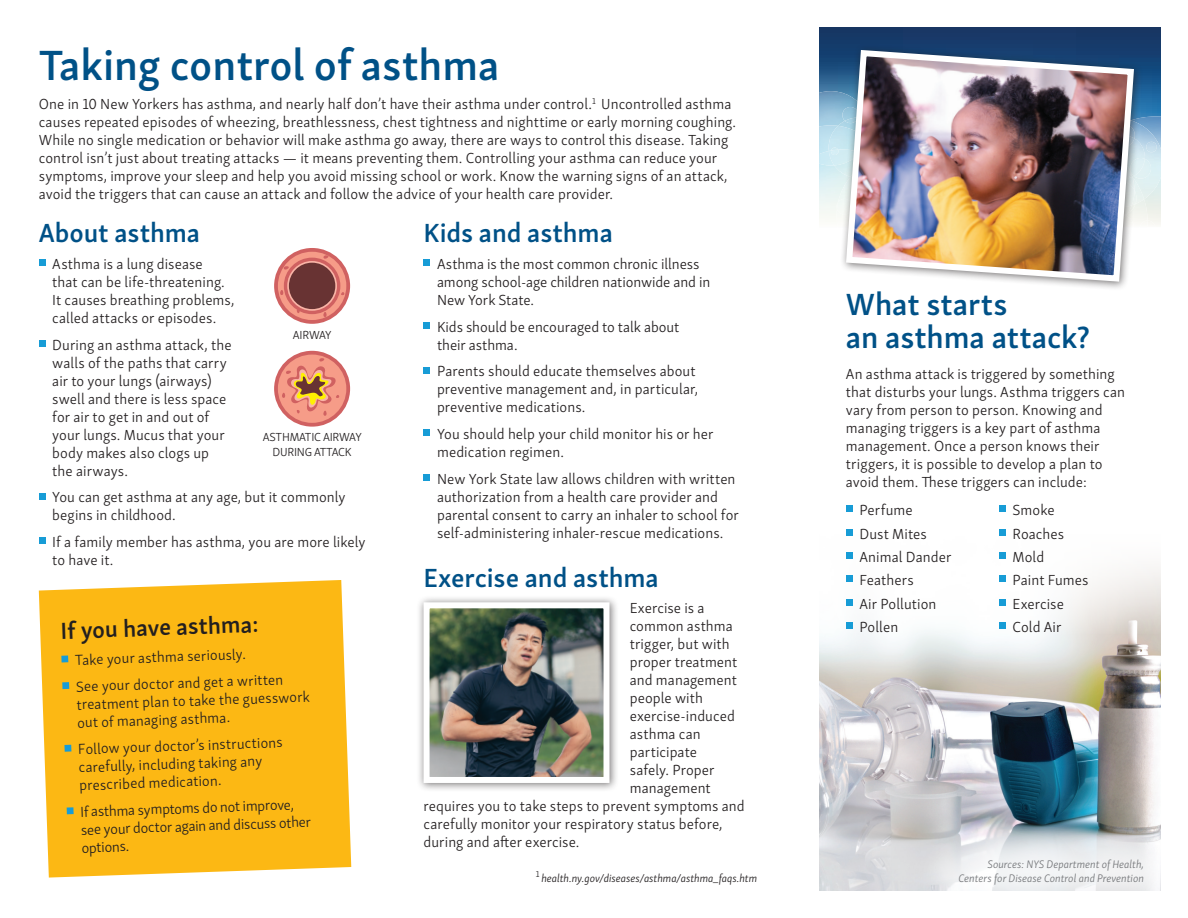
<style>
.page{position:relative;width:1188px;height:918px;background:#fff}
.page>*{position:absolute;margin:0;border:0;box-sizing:border-box;transform-origin:0 0}
.t1{font:600 43.5px "Skolar Sans Latn";color:#005187}
.headline{font:600 31.5px/33px "Skolar Sans Latn";color:#005187}
.headline-2{font:600 27px "Skolar Sans Latn";letter-spacing:-.005em;color:#005187}
.headline-3{font:600 24px "Skolar Sans Latn";color:#231f20}
.Body_Bullet{font:300 15px/18px "Skolar Sans Latn";letter-spacing:.005em;color:#231f20}
.Body{font:300 15px/18px "Skolar Sans Latn";letter-spacing:.005em;color:#231f20}
.t2{font:300 12px "Skolar Sans Latn";letter-spacing:-.02em;color:#231f20}
.t3{font:italic 300 11.25px/13.5px "Skolar Sans Latn";color:#76787b;text-align:right}
.t4{font:italic 300 11.25px "Skolar Sans Latn";color:#231f20}
</style>
<div class="page">
<img style="left:819px;top:733px;width:335px;height:158px">
<div style="left:743px;top:191px;width:445px;height:542px;background:#fff;opacity:.75"></div>
<div style="left:846px;top:505px;width:7px;height:7px;background:#179cd6"></div>
<div style="left:846px;top:529px;width:7px;height:7px;background:#179cd6"></div>
<div style="left:846px;top:552px;width:7px;height:7px;background:#179cd6"></div>
<div style="left:846px;top:576px;width:7px;height:6px;background:#179cd6"></div>
<div style="left:846px;top:599px;width:7px;height:7px;background:#179cd6"></div>
<div style="left:846px;top:622px;width:7px;height:7px;background:#179cd6"></div>
<div style="left:999px;top:505px;width:7px;height:7px;background:#179cd6"></div>
<div style="left:999px;top:529px;width:7px;height:7px;background:#179cd6"></div>
<div style="left:999px;top:552px;width:7px;height:7px;background:#179cd6"></div>
<div style="left:999px;top:576px;width:7px;height:6px;background:#179cd6"></div>
<div style="left:999px;top:599px;width:7px;height:7px;background:#179cd6"></div>
<div style="left:999px;top:622px;width:7px;height:7px;background:#179cd6"></div>
<div style="left:39px;top:259px;width:7px;height:7px;background:#179cd6"></div>
<div style="left:39px;top:340px;width:7px;height:7px;background:#179cd6"></div>
<div style="left:39px;top:493px;width:7px;height:6px;background:#179cd6"></div>
<div style="left:39px;top:537px;width:7px;height:7px;background:#179cd6"></div>
<div style="left:424px;top:259px;width:6px;height:7px;background:#179cd6"></div>
<div style="left:424px;top:322px;width:6px;height:7px;background:#179cd6"></div>
<svg style="left:424px;top:367px;width:6px;height:6px"></svg>
<div style="left:424px;top:429px;width:6px;height:7px;background:#179cd6"></div>
<div style="left:424px;top:474px;width:6px;height:7px;background:#179cd6"></div>
<svg style="left:819px;top:27px;width:342px;height:201px;background:#5b7d9e"></svg>
<div style="left:839px;top:43px;width:304px;height:248px;background:#231f20;opacity:.6"></div>
<img style="left:843px;top:47px;width:294px;height:238px">
<svg style="left:39px;top:580px;width:312px;height:298px;background:#fcbc23"></svg>
<div style="left:61px;top:656px;width:7px;height:6px;background:#179cd6"></div>
<div style="left:62px;top:682px;width:7px;height:7px;background:#179cd6"></div>
<div style="left:64px;top:745px;width:7px;height:7px;background:#179cd6"></div>
<div style="left:67px;top:807px;width:7px;height:7px;background:#179cd6"></div>
<div style="left:416px;top:595px;width:203px;height:197px;background:#231f20;opacity:.6"></div>
<img style="left:431px;top:609px;width:172px;height:167px">
<div style="left:424px;top:602px;width:186px;height:181px;border:6px solid #fff"></div>
<svg style="left:274px;top:248px;width:76px;height:76px"></svg>
<div style="left:278px;top:252px;width:68px;height:68px;background:#f69c88;border-radius:50%"></div>
<div style="left:284px;top:258px;width:56px;height:56px;background:#d06161;border-radius:50%"></div>
<svg style="left:287px;top:261px;width:50px;height:50px"></svg>
<div style="left:289px;top:263px;width:46px;height:46px;background:#683333;border-radius:50%"></div>
<svg style="left:283px;top:266px;width:7px;height:5px"></svg>
<svg style="left:323px;top:255px;width:7px;height:4px"></svg>
<svg style="left:280px;top:290px;width:4px;height:5px"></svg>
<svg style="left:341px;top:291px;width:5px;height:5px"></svg>
<svg style="left:323px;top:310px;width:5px;height:7px"></svg>
<svg style="left:274px;top:351px;width:76px;height:76px"></svg>
<div style="left:278px;top:355px;width:68px;height:68px;background:#f69c88;border-radius:50%"></div>
<div style="left:915px;top:815px;width:273px;height:103px;background:#fff;opacity:.8"></div>
<svg style="left:281px;top:357px;width:59px;height:59px"></svg>
<p class="t1" style="left:39px;top:31px;width:462px">Taking control of asthma</p>
<p class="Body" style="left:39px;top:94px;width:699px">One in 10 New Yorkers has asthma, and nearly half don’t have their asthma under control.<sup>1</sup> Uncontrolled asthma causes repeated episodes of wheezing, breathlessness, chest tightness and nighttime or early morning coughing.<br>While no single medication or behavior will make asthma go away, there are ways to control this disease. Taking control isn’t just about treating attacks — it means preventing them. Controlling your asthma can reduce your symptoms, improve your sleep and help you avoid missing school or work. Know the warning signs of an attack, avoid the triggers that can cause an attack and follow the advice of your health care provider.</p>
<p class="headline-2" style="left:39px;top:212px;width:163px">About asthma</p>
<p class="Body_Bullet" style="left:52px;top:254px;width:184px">Asthma is a lung disease<br>that can be life-threatening.<br>It causes breathing problems, called attacks or episodes.</p>
<p class="Body_Bullet" style="left:52px;top:335px;width:181px">During an asthma attack, the walls of the paths that carry air to your lungs (airways) swell and there is less space for air to get in and out of your lungs. Mucus that your body makes also clogs up the airways.</p>
<p class="Body_Bullet" style="left:52px;top:487px;width:295px">You can get asthma at any age, but it commonly begins in childhood.</p>
<p class="Body_Bullet" style="left:52px;top:532px;width:315px">If a family member has asthma, you are more likely to have it.</p>
<p class="t2" style="left:293px;top:326px;width:40px">AIRWAY</p>
<p class="t2" style="left:263px;top:428px;width:100px">ASTHMATIC AIRWAY</p>
<p class="t2" style="left:273px;top:443px;width:81px">DURING ATTACK</p>
<p class="headline-3" style="left:60px;top:612px;width:200px;rotate:-2deg">If you have asthma:</p>
<p class="Body_Bullet" style="left:75px;top:650px;width:172px;rotate:-2deg">Take your asthma seriously.</p>
<p class="Body_Bullet" style="left:76px;top:676px;width:235px;rotate:-2deg">See your doctor and get a written treatment plan to take the guesswork out of managing asthma.</p>
<p class="Body_Bullet" style="left:78px;top:739px;width:206px;rotate:-2deg">Follow your doctor’s instructions carefully, including taking any prescribed medication.</p>
<p class="Body_Bullet" style="left:80px;top:802px;width:232px;rotate:-2deg">If asthma symptoms do not improve, see your doctor again and discuss other options.</p>
<p class="headline-2" style="left:424px;top:212px;width:191px">Kids and asthma</p>
<p class="Body_Bullet" style="left:437px;top:254px;width:275px">Asthma is the most common chronic illness among school-age children nationwide and in<br>New York State.</p>
<p class="Body_Bullet" style="left:437px;top:317px;width:244px">Kids should be encouraged to talk about their asthma.</p>
<p class="Body_Bullet" style="left:437px;top:361px;width:263px">Parents should educate themselves about preventive management and, in particular, preventive medications.</p>
<p class="Body_Bullet" style="left:437px;top:424px;width:278px">You should help your child monitor his or her medication regimen.</p>
<p class="Body_Bullet" style="left:437px;top:469px;width:303px">New York State law allows children with written authorization from a health care provider and parental consent to carry an inhaler to school for self-administering inhaler-rescue medications.</p>
<p class="headline-2" style="left:424px;top:556px;width:237px">Exercise and asthma</p>
<p class="Body" style="left:630px;top:598px;width:76px">Exercise is a</p>
<p class="Body" style="left:630px;top:616px;width:105px">common asthma</p>
<p class="Body" style="left:630px;top:634px;width:101px">trigger, but with</p>
<p class="Body" style="left:630px;top:652px;width:109px">proper treatment</p>
<p class="Body" style="left:630px;top:670px;width:109px">and management</p>
<p class="Body" style="left:630px;top:688px;width:75px">people with</p>
<p class="Body" style="left:630px;top:706px;width:107px">exercise-induced</p>
<p class="Body" style="left:630px;top:724px;width:72px">asthma can</p>
<p class="Body" style="left:630px;top:742px;width:69px">participate</p>
<p class="Body" style="left:630px;top:760px;width:86px">safely. Proper</p>
<p class="Body" style="left:630px;top:778px;width:83px">management</p>
<p class="Body" style="left:424px;top:796px;width:323px">requires you to take steps to prevent symptoms and</p>
<p class="Body" style="left:424px;top:814px;width:301px">carefully monitor your respiratory status before,</p>
<p class="Body" style="left:424px;top:832px;width:157px">during and after exercise.</p>
<p class="t4" style="left:536px;top:870px;width:223px"><sup>1</sup> health.ny.gov/diseases/asthma/asthma_faqs.htm</p>
<p class="headline" style="left:846px;top:285px;width:245px">What starts<br>an asthma attack?</p>
<p class="Body" style="left:846px;top:364px;width:281px">An asthma attack is triggered by something that disturbs your lungs. Asthma triggers can vary from person to person. Knowing and managing triggers is a key part of asthma management. Once a person knows their triggers, it is possible to develop a plan to avoid them. These triggers can include:</p>
<p class="Body_Bullet" style="left:859px;top:500px;width:55px">Perfume</p>
<p class="Body_Bullet" style="left:859px;top:523px;width:69px">Dust Mites</p>
<p class="Body_Bullet" style="left:859px;top:547px;width:93px">Animal Dander</p>
<p class="Body_Bullet" style="left:859px;top:570px;width:56px">Feathers</p>
<p class="Body_Bullet" style="left:859px;top:594px;width:78px">Air Pollution</p>
<p class="Body_Bullet" style="left:859px;top:617px;width:40px">Pollen</p>
<p class="Body_Bullet" style="left:1012px;top:500px;width:44px">Smoke</p>
<p class="Body_Bullet" style="left:1012px;top:523px;width:53px">Roaches</p>
<p class="Body_Bullet" style="left:1012px;top:547px;width:33px">Mold</p>
<p class="Body_Bullet" style="left:1012px;top:570px;width:78px">Paint Fumes</p>
<p class="Body_Bullet" style="left:1012px;top:594px;width:53px">Exercise</p>
<p class="Body_Bullet" style="left:1012px;top:617px;width:50px">Cold Air</p>
<p class="t3" style="left:959px;top:857px;width:187px">Sources: NYS Department of Health,<br>Centers for Disease Control and Prevention</p>
</div>
